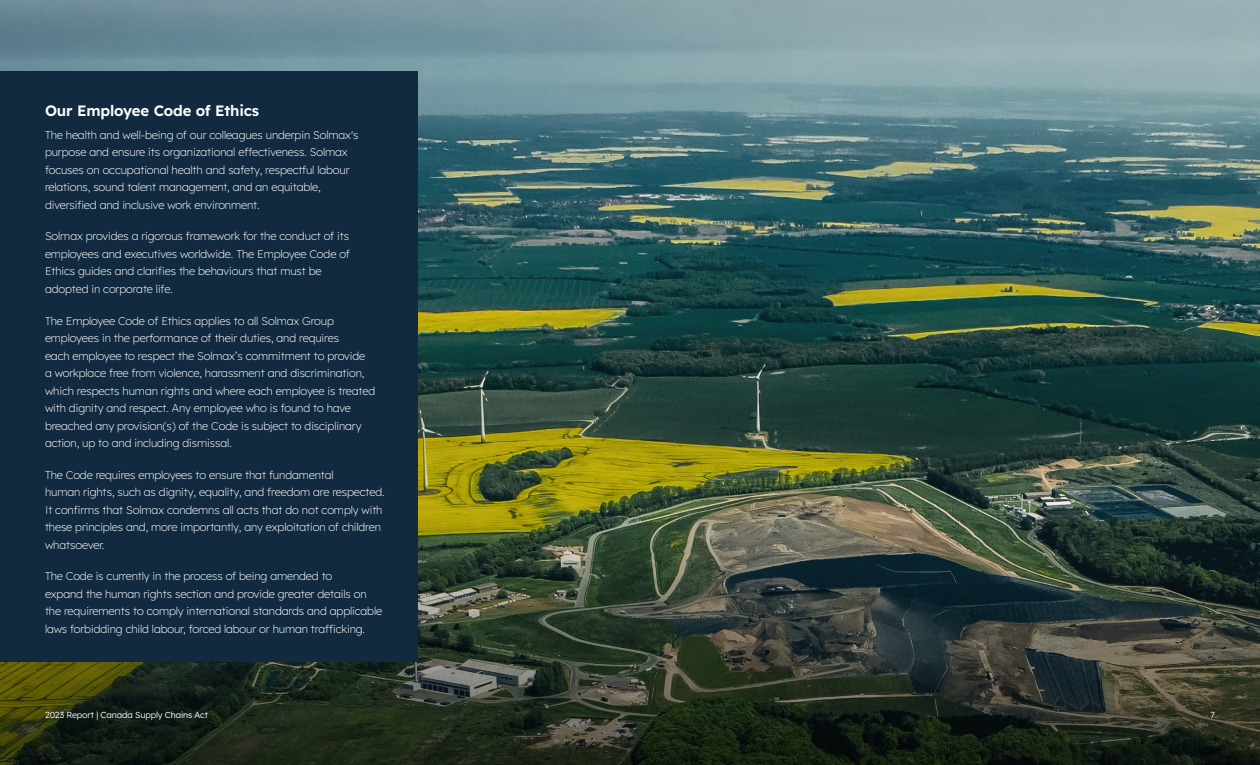
<style>
.page{position:relative;width:1260px;height:765px;background:#fff}
.page>*{position:absolute;margin:0;border:0;box-sizing:border-box;transform-origin:0 0}
.t1{font:600 15px "Lexend";letter-spacing:-.01em;color:#fff}
.t2{font:200 11.25px/17.5px "Lexend";letter-spacing:-.01em;color:#fff}
.t3{font:300 8.75px "Lexend";letter-spacing:-.01em;color:#fff}
</style>
<div class="page">
<img style="left:0;top:0;width:1260px;height:470px">
<img style="left:0;top:470px;width:1260px;height:295px">
<div style="left:0;top:71px;width:418px;height:591px;background:#112a3f"></div>
<h1 class="t1" style="left:45px;top:99px;width:216px">Our Employee Code of Ethics</h1>
<p class="t2" style="left:45px;top:125px;width:315px">The health and well-being of our colleagues underpin Solmax's purpose and ensure its organizational effectiveness. Solmax focuses on occupational health and safety, respectful labour relations, sound talent management, and an equitable, diversified and inclusive work environment.</p>
<p class="t2" style="left:45px;top:227px;width:306px">Solmax provides a rigorous framework for the conduct of its employees and executives worldwide. The Employee Code of Ethics guides and clarifies the behaviours that must be adopted in corporate life.</p>
<p class="t2" style="left:45px;top:311px;width:332px">The Employee Code of Ethics applies to all Solmax Group employees in the performance of their duties, and requires<br>each employee to respect the Solmax’s commitment to provide<br>a workplace free from violence, harassment and discrimination, which respects human rights and where each employee is treated with dignity and respect. Any employee who is found to have breached any provision(s) of the Code is subject to disciplinary action, up to and including dismissal.</p>
<p class="t2" style="left:45px;top:465px;width:341px">The Code requires employees to ensure that fundamental<br>human rights, such as dignity, equality, and freedom are respected.<br>It confirms that Solmax condemns all acts that do not comply with these principles and, more importantly, any exploitation of children whatsoever.</p>
<p class="t2" style="left:45px;top:567px;width:339px">The Code is currently in the process of being amended to<br>expand the human rights section and provide greater details on the requirements to comply international standards and applicable laws forbidding child labour, forced labour or human trafficking.</p>
<p class="t3" style="left:45px;top:708px;width:165px">2023 Report | Canada Supply Chains Act</p>
<p class="t3" style="left:1210px;top:709px;width:6px">7</p>
</div>
